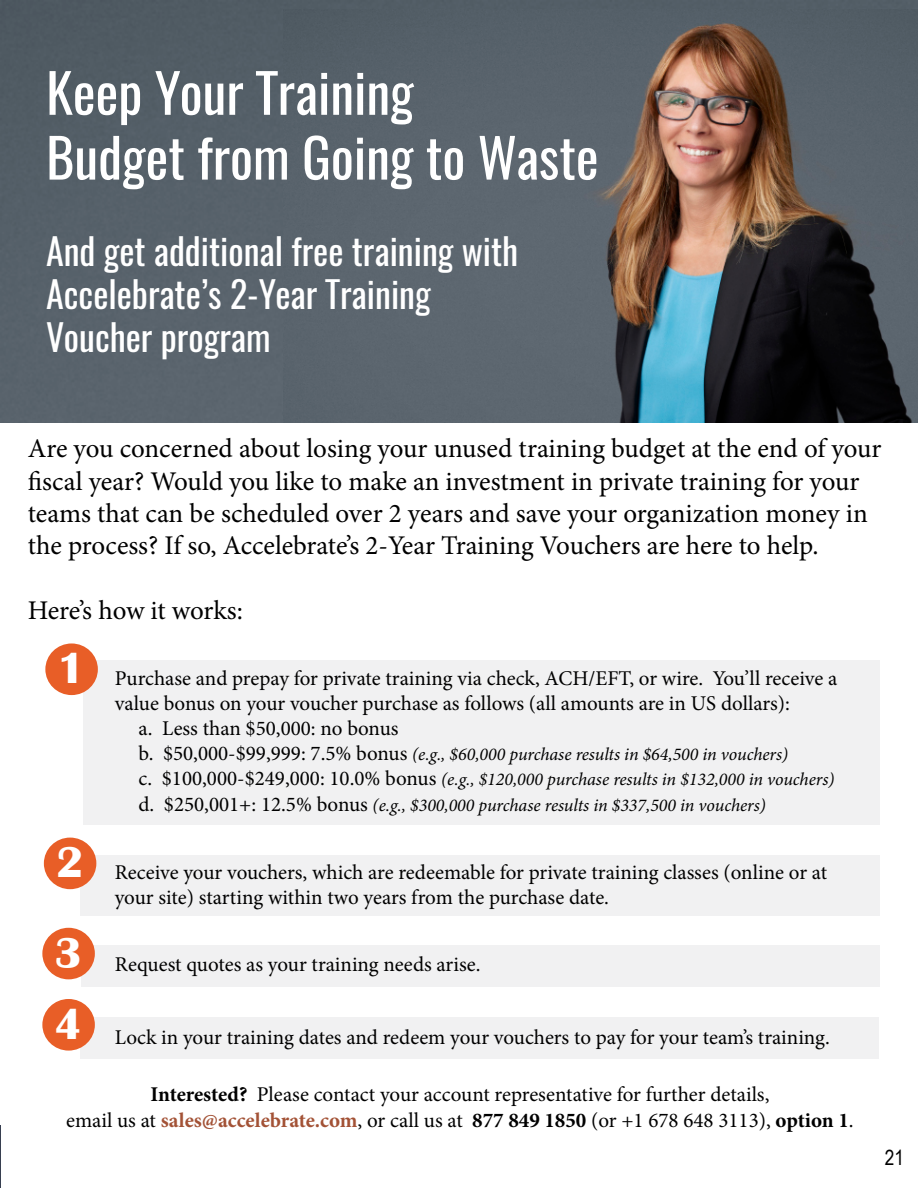
<style>
.page{position:relative;width:918px;height:1188px;background:#fff}
.page>*{position:absolute;margin:0;border:0;box-sizing:border-box;transform-origin:0 0}
.t1{font:54px "Oswald";color:#fff}
.t2{font:700 45px "Britannic";color:#fff}
.t3{font:36px "Oswald";color:#fff}
.t4{font:27px/32.4px "Minion Pro";letter-spacing:-.005em;color:#000}
.t5{font:21px/25.2px "Minion Pro";letter-spacing:-.005em;color:#000}
.t6{font:21px "Arial Narrow";color:#000}
.t7{font:italic 18px "Minion Pro";letter-spacing:-.005em;color:#000}
.s1{font-style:normal;font-size:21px}
.s2{font-weight:700}
.s3{font-weight:700;color:#a35236}
</style>
<div class="page">
<div style="left:80px;top:1018px;width:798px;height:41px;background:#f1f1f2"></div>
<div style="left:82px;top:945px;width:798px;height:41px;background:#f1f1f2"></div>
<div style="left:80px;top:855px;width:800px;height:60px;background:#f1f1f2"></div>
<div style="left:83px;top:660px;width:797px;height:165px;background:#f1f1f2"></div>
<div style="left:45px;top:643px;width:53px;height:52px;background:#e85e27;border-radius:50%"></div>
<div style="left:0;top:0;width:918px;height:422px;background:#56616a"></div>
<img style="left:284px;top:10px;width:634px;height:413px">
<div style="left:44px;top:838px;width:52px;height:51px;background:#e85e27;border-radius:50%"></div>
<div style="left:42px;top:928px;width:53px;height:51px;background:#e85e27;border-radius:50%"></div>
<div style="left:42px;top:999px;width:53px;height:52px;background:#e85e27;border-radius:50%"></div>
<hr style="left:0;top:1125px;width:1px;height:62px;background:#373f50">
<p class="t1" style="left:46px;top:55px;width:369px">Keep Your Training</p>
<p class="t1" style="left:46px;top:120px;width:554px">Budget from Going to Waste</p>
<p class="t3" style="left:46px;top:226px;width:474px">And get additional free training with</p>
<p class="t3" style="left:46px;top:270px;width:386px">Accelebrate’s 2-Year Training</p>
<p class="t3" style="left:46px;top:313px;width:226px">Voucher program</p>
<p class="t4" style="left:28px;top:432px;width:855px">Are you concerned about losing your unused training budget at the end of your fiscal year? Would you like to make an investment in private training for your teams that can be scheduled over 2 years and save your organization money in the process? If so, Accelebrate’s 2-Year Training Vouchers are here to help.</p>
<p class="t4" style="left:28px;top:594px;width:217px">Here’s how it works:</p>
<p class="t2" style="left:58px;top:643px;width:29px">1</p>
<p class="t5" style="left:115px;top:665px;width:724px">Purchase and prepay for private training via check, ACH/EFT, or wire. You’ll receive a value bonus on your voucher purchase as follows (all amounts are in US dollars):</p>
<p class="t5" style="left:139px;top:716px;width:261px">a. Less than $50,000: no bonus</p>
<p class="t7" style="left:139px;top:742px;width:651px"><span class="s1">b. $50,000-$99,999: 7.5% bonus</span> (e.g., $60,000 purchase results in $64,500 in vouchers)</p>
<p class="t7" style="left:139px;top:767px;width:697px"><span class="s1">c. $100,000-$249,000: 10.0% bonus</span> (e.g., $120,000 purchase results in $132,000 in vouchers)</p>
<p class="t7" style="left:139px;top:793px;width:629px"><span class="s1">d. $250,001+: 12.5% bonus</span> (e.g., $300,000 purchase results in $337,500 in vouchers)</p>
<p class="t2" style="left:56px;top:837px;width:29px">2</p>
<p class="t2" style="left:55px;top:927px;width:29px">3</p>
<p class="t5" style="left:115px;top:860px;width:714px">Receive your vouchers, which are redeemable for private training classes (online or at your site) starting within two years from the purchase date.</p>
<p class="t5" style="left:115px;top:952px;width:367px">Request quotes as your training needs arise.</p>
<p class="t2" style="left:55px;top:998px;width:29px">4</p>
<p class="t5" style="left:115px;top:1024px;width:717px">Lock in your training dates and redeem your vouchers to pay for your team’s training.</p>
<p class="t5" style="left:150px;top:1082px;width:621px"><span class="s2">Interested?</span> Please contact your account representative for further details,</p>
<p class="t5" style="left:66px;top:1107px;width:789px">email us at <span class="s3">sales@accelebrate.com</span>, or call us at <span class="s2">877 849 1850</span> (or +1 678 648 3113), <span class="s2">option 1</span>.</p>
<p class="t6" style="left:885px;top:1142px;width:21px">21</p>
</div>
